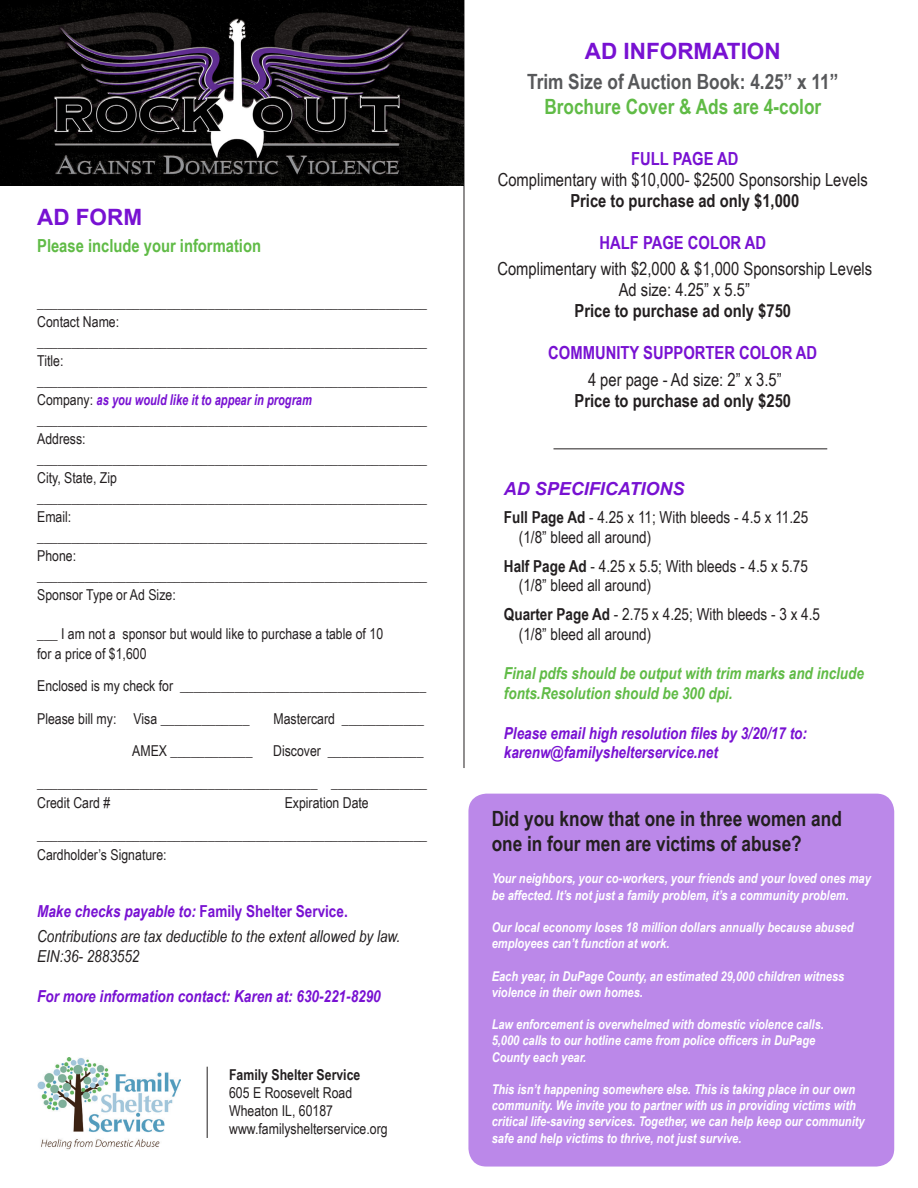
<style>
.page{position:relative;width:918px;height:1188px;background:#fff}
.page>*{position:absolute;margin:0;border:0;box-sizing:border-box;transform-origin:0 0}
.t1{font:700 22.5px "Arial";color:#7811d2}
.t2{font:700 21px/25.2px "Arial Narrow";color:#231f20}
.t3{font:700 21px/25.2px "Arial Narrow";color:#57585a;text-align:center}
.t4{font:18px "Arial Narrow";color:#231f20}
.t5{font:700 18px "Arial Narrow";color:#231f20}
.t6{font:700 18px "Arial Narrow";color:#7811d2}
.t7{font:700 18px "Arial Narrow";color:#60bb46}
.t8{font:italic 700 18px "Arial";color:#7811d2}
.t9{font:16.5px/19.8px "Arial Narrow";color:#231f20}
.t10{font:italic 700 16.5px "Arial Narrow";color:#7811d2}
.t11{font:italic 700 16.5px/19.8px "Arial Narrow";color:#60bb46}
.t12{font:italic 16.5px/19.8px "Arial Narrow";color:#231f20}
.t13{font:700 16.5px "Arial Narrow";color:#7811d2}
.t14{font:15px/19.5px "Arial Narrow";color:#231f20}
.t15{font:italic 700 15px "Arial Narrow";color:#7811d2;scale:.9 1}
.t16{font:700 15px "Arial Narrow";color:#231f20}
.t17{font:italic 700 13.5px/16.2px "Arial Narrow";color:#fff}
.s1{font-weight:400;font-style:normal;color:#231f20}
.s2{font-style:italic}
.s3{color:#60bb46}
.s4{font-weight:700}
</style>
<div class="page">
<div style="left:468px;top:794px;width:426px;height:373px;background:#bb88e9;border-radius:18px"></div>
<hr style="left:464px;top:0;width:1px;height:768px;background:#231f20">
<img style="left:37px;top:1057px;width:143px;height:93px">
<hr style="left:207px;top:1067px;width:1px;height:71px;background:#231f20">
<hr style="left:554px;top:448px;width:273px;height:1px;background:#231f20">
<img style="left:0;top:0;width:464px;height:186px">
<p class="t1" style="left:37px;top:202px;width:106px">AD FORM</p>
<p class="t7" style="left:37px;top:232px;width:225px">Please include your information</p>
<p class="t14" style="left:37px;top:292px;width:391px">_________________________________________________________</p>
<p class="t14" style="left:37px;top:312px;width:84px">Contact Name:</p>
<p class="t14" style="left:37px;top:331px;width:391px">_________________________________________________________</p>
<p class="t14" style="left:37px;top:351px;width:28px">Title:</p>
<p class="t14" style="left:37px;top:370px;width:391px">_________________________________________________________</p>
<p class="t15" style="left:37px;top:388px;width:307px"><span class="s1">Company:</span> as you would like it to appear in program</p>
<p class="t14" style="left:37px;top:409px;width:391px">_________________________________________________________</p>
<p class="t14" style="left:37px;top:429px;width:50px">Address:</p>
<p class="t14" style="left:37px;top:448px;width:391px">_________________________________________________________</p>
<p class="t14" style="left:37px;top:468px;width:81px">City, State, Zip</p>
<p class="t14" style="left:37px;top:487px;width:391px">_________________________________________________________</p>
<p class="t14" style="left:37px;top:507px;width:36px">Email:</p>
<p class="t14" style="left:37px;top:526px;width:391px">_________________________________________________________</p>
<p class="t14" style="left:37px;top:546px;width:40px">Phone:</p>
<p class="t14" style="left:37px;top:565px;width:391px">_________________________________________________________</p>
<p class="t14" style="left:37px;top:585px;width:140px">Sponsor Type or Ad Size:</p>
<p class="t14" style="left:37px;top:624px;width:348px">___ I am not a sponsor but would like to purchase a table of 10 for a price of $1,600</p>
<p class="t14" style="left:37px;top:675px;width:391px">Enclosed is my check for ____________________________________</p>
<p class="t14" style="left:37px;top:708px;width:214px">Please bill my: Visa _____________</p>
<p class="t14" style="left:274px;top:708px;width:152px">Mastercard ____________</p>
<p class="t14" style="left:132px;top:740px;width:122px">AMEX ____________</p>
<p class="t14" style="left:273px;top:740px;width:152px">Discover ______________</p>
<p class="t14" style="left:37px;top:773px;width:391px">_________________________________________ ______________</p>
<p class="t14" style="left:37px;top:792px;width:75px">Credit Card #</p>
<p class="t14" style="left:285px;top:792px;width:86px">Expiration Date</p>
<p class="t14" style="left:37px;top:825px;width:391px">_________________________________________________________<br>Cardholder’s Signature:</p>
<p class="t13" style="left:37px;top:899px;width:312px"><span class="s2">Make checks payable to:</span> Family Shelter Service.</p>
<p class="t12" style="left:37px;top:926px;width:365px">Contributions are tax deductible to the extent allowed by law.<br>EIN:36- 2883552</p>
<p class="t10" style="left:37px;top:983px;width:345px">For more information contact: Karen at: 630-221-8290</p>
<p class="t16" style="left:229px;top:1063px;width:133px">Family Shelter Service</p>
<p class="t14" style="left:229px;top:1082px;width:125px">605 E Roosevelt Road</p>
<p class="t14" style="left:229px;top:1100px;width:105px">Wheaton IL, 60187</p>
<p class="t14" style="left:229px;top:1118px;width:160px">www.familyshelterservice.org</p>
<p class="t1" style="left:585px;top:36px;width:197px">AD INFORMATION</p>
<p class="t3" style="left:527px;top:68px;width:313px">Trim Size of Auction Book: 4.25” x 11”<br><span class="s3">Brochure Cover &amp; Ads are 4-color</span></p>
<p class="t6" style="left:631px;top:145px;width:109px">FULL PAGE AD</p>
<p class="t4" style="left:498px;top:166px;width:372px">Complimentary with $10,000- $2500 Sponsorship Levels</p>
<p class="t5" style="left:570px;top:187px;width:230px">Price to purchase ad only $1,000</p>
<p class="t6" style="left:600px;top:229px;width:168px">HALF PAGE COLOR AD</p>
<p class="t4" style="left:497px;top:256px;width:376px">Complimentary with $2,000 &amp; $1,000 Sponsorship Levels</p>
<p class="t4" style="left:619px;top:277px;width:133px">Ad size: 4.25” x 5.5”</p>
<p class="t5" style="left:575px;top:297px;width:218px">Price to purchase ad only $750</p>
<p class="t6" style="left:548px;top:339px;width:270px">COMMUNITY SUPPORTER COLOR AD</p>
<p class="t4" style="left:588px;top:366px;width:195px">4 per page - Ad size: 2” x 3.5”</p>
<p class="t5" style="left:575px;top:387px;width:218px">Price to purchase ad only $250</p>
<p class="t8" style="left:504px;top:477px;width:182px">AD SPECIFICATIONS</p>
<p class="t9" style="left:519px;top:507px;width:291px;text-indent:-15px"><span class="s4">Full Page Ad</span> - 4.25 x 11; With bleeds - 4.5 x 11.25 (1/8” bleed all around)</p>
<p class="t9" style="left:519px;top:555px;width:291px;text-indent:-15px"><span class="s4">Half Page Ad</span> - 4.25 x 5.5; With bleeds - 4.5 x 5.75 (1/8” bleed all around)</p>
<p class="t9" style="left:519px;top:603px;width:303px;text-indent:-15px"><span class="s4">Quarter Page Ad</span> - 2.75 x 4.25; With bleeds - 3 x 4.5 (1/8” bleed all around)</p>
<p class="t11" style="left:504px;top:663px;width:362px">Final pdfs should be output with trim marks and include fonts.Resolution should be 300 dpi.</p>
<p class="t10" style="left:504px;top:720px;width:305px">Please email high resolution files by 3/20/17 to:</p>
<p class="t10" style="left:504px;top:740px;width:216px">karenw@familyshelterservice.net</p>
<p class="t2" style="left:492px;top:805px;width:352px">Did you know that one in three women and one in four men are victims of abuse?</p>
<p class="t17" style="left:492px;top:870px;width:381px">Your neighbors, your co-workers, your friends and your loved ones may be affected. It’s not just a family problem, it’s a community problem.</p>
<p class="t17" style="left:492px;top:918px;width:363px">Our local economy loses 18 million dollars annually because abused employees can’t function at work.</p>
<p class="t17" style="left:492px;top:967px;width:354px">Each year, in DuPage County, an estimated 29,000 children witness violence in their own homes.</p>
<p class="t17" style="left:492px;top:1016px;width:334px">Law enforcement is overwhelmed with domestic violence calls.<br>5,000 calls to our hotline came from police officers in DuPage<br>County each year.</p>
<p class="t17" style="left:492px;top:1080px;width:374px">This isn’t happening somewhere else. This is taking place in our own community. We invite you to partner with us in providing victims with critical life-saving services. Together, we can help keep our community safe and help victims to thrive, not just survive.</p>
</div>
